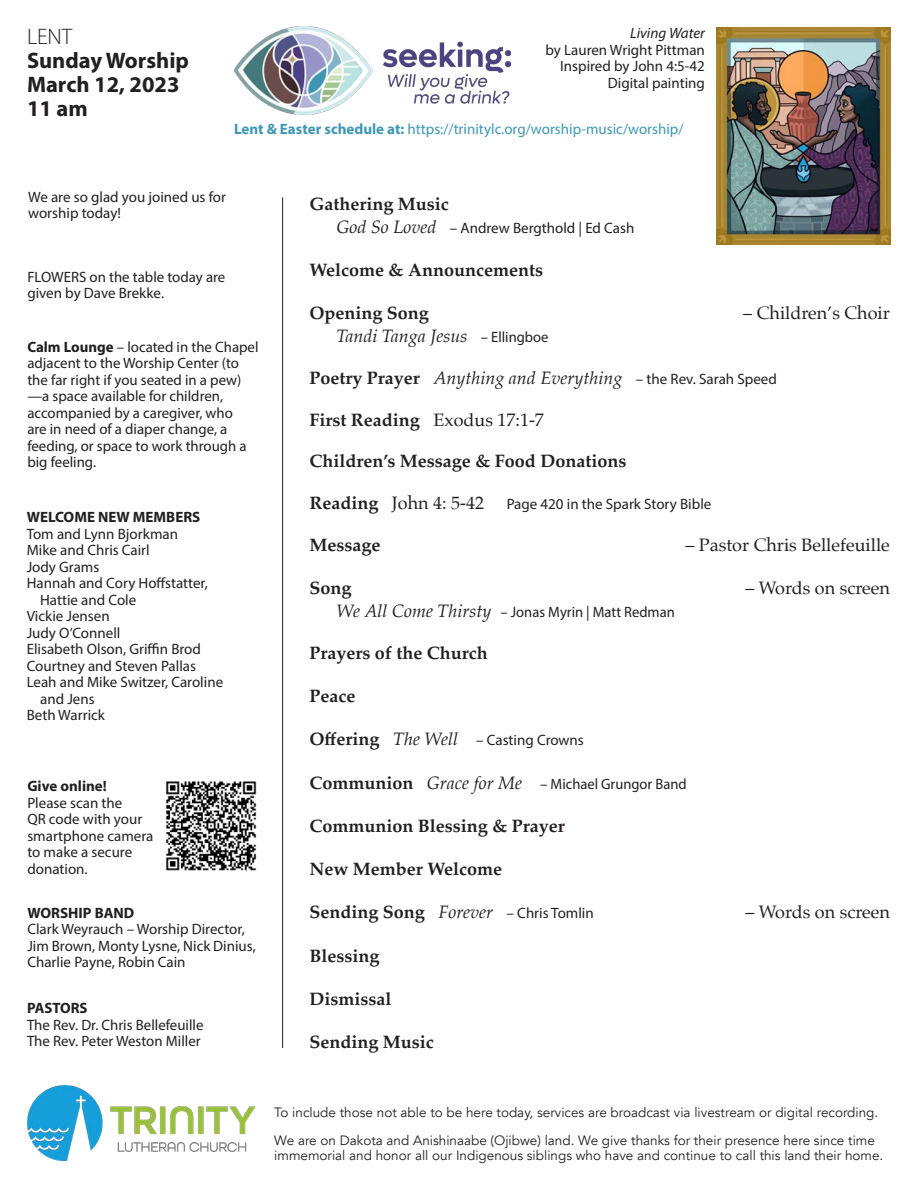
<style>
.page{position:relative;width:918px;height:1188px;background:#fff}
.page>*{position:absolute;margin:0;border:0;box-sizing:border-box;transform-origin:0 0}
.Body_text{font:700 22.5px/24px "Myriad Pro";color:#231f20}
.Body_text-2{font:300 22.5px "Myriad Pro";color:#231f20}
.Subhead{font:700 18px "Palatino";color:#231f20}
.Subhead-2{font:italic 18px "Palatino";color:#231f20}
.Subhead-3{font:18px "Palatino";color:#231f20}
.Body_text_head{font:15px/16.5px "Myriad Pro";color:#231f20}
.heading{font:15px/16.5px "Myriad Pro";color:#231f20}
.Subhead-4{font:15px "Myriad Pro";color:#231f20}
.t1{font:15px "Myriad Pro";color:#3e97b5}
.t2{font:700 15px "Myriad Pro";color:#231f20}
.Body_text_head-2{font:italic 15px "Myriad Pro";color:#231f20}
.Body_text_head-3{font:13.5px/15px "Avenir";color:#231f20}
.s1{font-weight:700}
.s2{font-family:"Palatino";font-style:italic;font-size:18px}
.s3{font-family:"Myriad Pro";font-style:normal;font-size:15px}
.s4{font-weight:700;font-style:normal}
.s5{font-weight:400}
.s6{font-family:"Palatino";font-weight:700;font-size:18px}
.s7{font-family:"Palatino";font-size:18px}
</style>
<div class="page">
<hr style="left:282px;top:197px;width:1px;height:851px;background:#231f20">
<img style="left:27px;top:1085px;width:228px;height:75px">
<img style="left:166px;top:781px;width:91px;height:90px">
<img style="left:716px;top:27px;width:174px;height:218px">
<img style="left:234px;top:27px;width:276px;height:87px">
<p class="Body_text-2" style="left:27px;top:23px;width:47px">LENT</p>
<p class="Body_text" style="left:27px;top:48px;width:164px">Sunday Worship<br>March 12, 2023<br>11 am</p>
<p class="Body_text_head-2" style="left:630px;top:24px;width:76px">Living Water</p>
<p class="Body_text_head" style="left:545px;top:41px;width:161px">by Lauren Wright Pittman</p>
<p class="Body_text_head" style="left:560px;top:58px;width:146px">Inspired by John 4:5-42</p>
<p class="Body_text_head" style="left:608px;top:74px;width:98px">Digital painting</p>
<p class="t1" style="left:234px;top:120px;width:451px"><span class="s1">Lent &amp; Easter schedule at:</span> https://trinitylc.org/worship-music/worship/</p>
<p class="heading" style="left:28px;top:188px;width:199px">We are so glad you joined us for worship today!</p>
<p class="heading" style="left:27px;top:268px;width:199px">FLOWERS on the table today are given by Dave Brekke.</p>
<p class="Body_text_head" style="left:27px;top:338px;width:233px"><span class="s1">Calm Lounge</span> – located in the Chapel adjacent to the Worship Center (to the far right if you seated in a pew) —a space available for children, accompanied by a caregiver, who<br>are in need of a diaper change, a feeding, or space to work through a big feeling.</p>
<p class="t2" style="left:27px;top:508px;width:175px">WELCOME NEW MEMBERS</p>
<p class="Body_text_head" style="left:27px;top:525px;width:153px">Tom and Lynn Bjorkman</p>
<p class="Body_text_head" style="left:27px;top:542px;width:125px">Mike and Chris Cairl</p>
<p class="Body_text_head" style="left:27px;top:558px;width:74px">Jody Grams</p>
<p class="Body_text_head" style="left:40px;top:575px;width:169px;text-indent:-14px">Hannah and Cory Hoffstatter,<br>Hattie and Cole</p>
<p class="Body_text_head" style="left:27px;top:608px;width:85px">Vickie Jensen</p>
<p class="Body_text_head" style="left:27px;top:624px;width:95px">Judy O’Connell</p>
<p class="Body_text_head" style="left:27px;top:641px;width:176px">Elisabeth Olson, Griffin Brod</p>
<p class="Body_text_head" style="left:27px;top:657px;width:171px">Courtney and Steven Pallas</p>
<p class="Body_text_head" style="left:40px;top:674px;width:185px;text-indent:-14px">Leah and Mike Switzer, Caroline and Jens</p>
<p class="Body_text_head" style="left:27px;top:707px;width:80px">Beth Warrick</p>
<p class="Body_text_head" style="left:27px;top:778px;width:128px"><span class="s1">Give online!<br></span>Please scan the<br>QR code with your smartphone camera to make a secure donation.</p>
<p class="heading" style="left:27px;top:904px;width:230px"><span class="s1">WORSHIP BAND<br></span>Clark Weyrauch – Worship Director,<br>Jim Brown, Monty Lysne, Nick Dinius,<br>Charlie Payne, Robin Cain</p>
<p class="heading" style="left:27px;top:1000px;width:178px"><span class="s1">PASTORS<br></span>The Rev. Dr. Chris Bellefeuille<br>The Rev. Peter Weston Miller</p>
<p class="Subhead" style="left:309px;top:188px;width:141px">Gathering Music</p>
<p class="Subhead-4" style="left:336px;top:218px;width:299px"><span class="s2">God So Loved</span> – Andrew Bergthold | Ed Cash</p>
<p class="Subhead" style="left:309px;top:254px;width:235px">Welcome &amp; Announcements</p>
<p class="Subhead" style="left:309px;top:298px;width:121px">Opening Song</p>
<p class="Subhead-3" style="left:743px;top:298px;width:148px">– Children’s Choir</p>
<p class="Subhead-2" style="left:336px;top:321px;width:214px">Tandi Tanga Jesus <span class="s3">– Ellingboe</span></p>
<p class="Subhead-2" style="left:309px;top:362px;width:469px"><span class="s4">Poetry Prayer</span> Anything and Everything <span class="s3">– the Rev. Sarah Speed</span></p>
<p class="Subhead" style="left:309px;top:404px;width:236px">First Reading <span class="s5">Exodus 17:1-7</span></p>
<p class="Subhead" style="left:309px;top:446px;width:318px">Children’s Message &amp; Food Donations</p>
<p class="Subhead-4" style="left:309px;top:495px;width:403px"><span class="s6">Reading</span> <span class="s7">John 4: 5-42</span> Page 420 in the Spark Story Bible</p>
<p class="Subhead" style="left:309px;top:529px;width:72px">Message</p>
<p class="Subhead-3" style="left:685px;top:530px;width:206px">– Pastor Chris Bellefeuille</p>
<p class="Subhead" style="left:309px;top:572px;width:44px">Song</p>
<p class="Subhead-3" style="left:745px;top:573px;width:146px">– Words on screen</p>
<p class="Subhead-4" style="left:336px;top:603px;width:340px"><span class="s2">We All Come Thirsty</span> – Jonas Myrin | Matt Redman</p>
<p class="Subhead" style="left:309px;top:638px;width:180px">Prayers of the Church</p>
<p class="Subhead" style="left:309px;top:681px;width:47px">Peace</p>
<p class="Subhead-4" style="left:309px;top:731px;width:276px"><span class="s6">Offering</span> <span class="s2">The Well</span> – Casting Crowns</p>
<p class="Subhead-4" style="left:309px;top:774px;width:379px"><span class="s6">Communion</span> <span class="s2">Grace for Me</span> – Michael Grungor Band</p>
<p class="Subhead" style="left:309px;top:810px;width:257px">Communion Blessing &amp; Prayer</p>
<p class="Subhead" style="left:309px;top:854px;width:194px">New Member Welcome</p>
<p class="Subhead-4" style="left:309px;top:904px;width:286px"><span class="s6">Sending Song</span> <span class="s2">Forever</span> – Chris Tomlin</p>
<p class="Subhead-3" style="left:745px;top:897px;width:146px">– Words on screen</p>
<p class="Subhead" style="left:309px;top:940px;width:71px">Blessing</p>
<p class="Subhead" style="left:309px;top:983px;width:83px">Dismissal</p>
<p class="Subhead" style="left:309px;top:1027px;width:126px">Sending Music</p>
<p class="Body_text_head-3" style="left:274px;top:1105px;width:605px">To include those not able to be here today, services are broadcast via livestream or digital recording.</p>
<p class="Body_text_head-3" style="left:274px;top:1133px;width:611px">We are on Dakota and Anishinaabe (Ojibwe) land. We give thanks for their presence here since time immemorial and honor all our Indigenous siblings who have and continue to call this land their home.</p>
</div>
